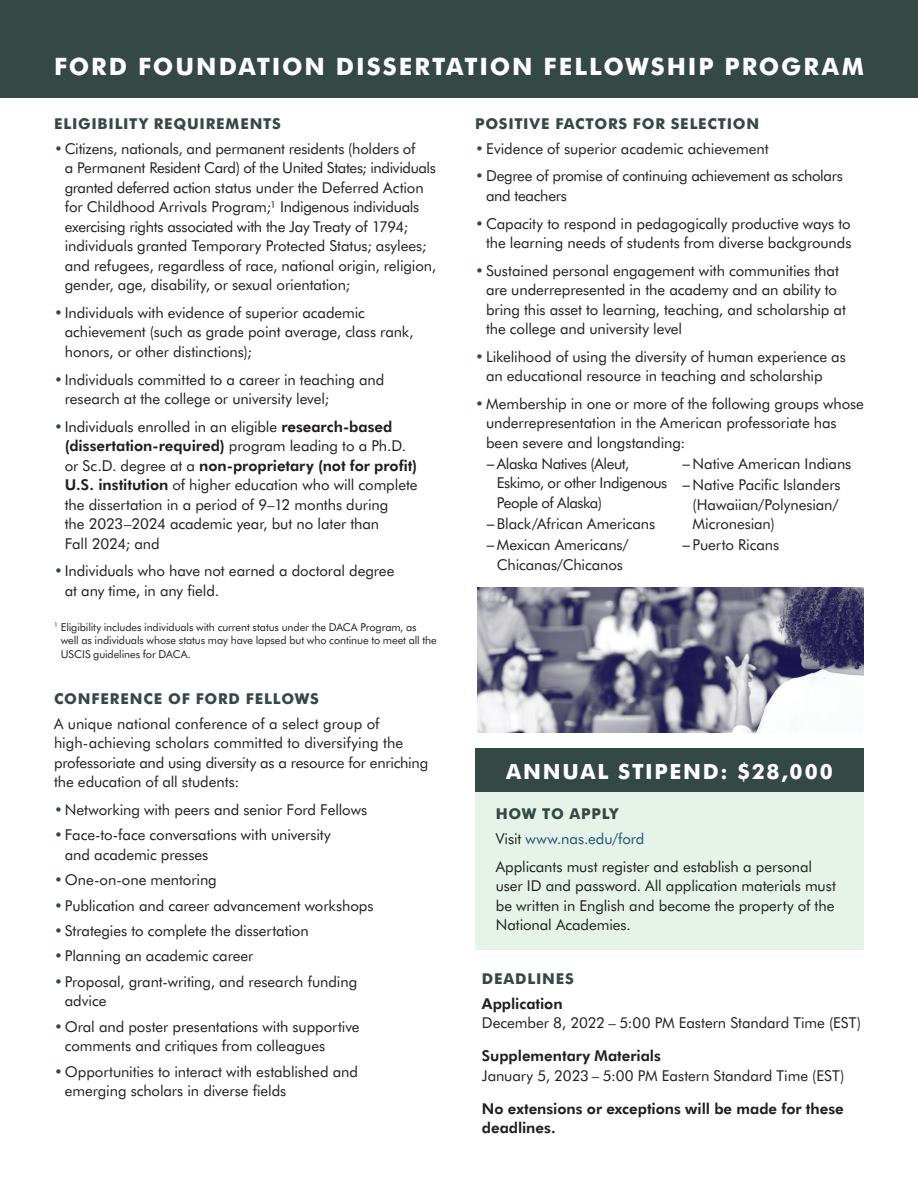
<style>
.page{position:relative;width:918px;height:1188px;background:#fff}
.page>*{position:absolute;margin:0;border:0;box-sizing:border-box;transform-origin:0 0}
.Back_-_Title{font:700 24px "Futura BT";letter-spacing:.08em;color:#fff}
.Back_-_Title-2{font:700 21px "Futura BT";letter-spacing:.085em;color:#fff}
.Back_-_Body_Copy{font:15px/19.5px "Futura BT";letter-spacing:-.005em;color:#231f20}
.Back_-_Subhead{font:700 15px "Futura BT";letter-spacing:.05em;color:#344846}
.Back_-_Body_Copy-2{font:15px/19.5px "Futura BT";letter-spacing:-.03em;color:#231f20}
.Back_-_Body_Copy-3{font:800 15px/19.5px "Futura BT";color:#231f20}
.Back_-_Body_Copy-4{font:15px "Futura BT";letter-spacing:-.005em;color:#1e5477}
.Back_-_Footnote{font:10.8px/13.5px "Futura BT";letter-spacing:-.01em;color:#231f20}
.s1{color:#344846}
.s2{font-weight:800}
.s3{font-family:"Helvetica Neue"}
.s4{color:#231f20}
</style>
<div class="page">
<div style="left:475px;top:792px;width:389px;height:158px;background:#e5f3e9"></div>
<div style="left:475px;top:749px;width:389px;height:43px;background:#344846"></div>
<div style="left:0;top:0;width:918px;height:97px;background:#344846"></div>
<img style="left:477px;top:587px;width:387px;height:146px">
<p class="Back_-_Title" style="left:54px;top:52px;width:812px">FORD FOUNDATION DISSERTATION FELLOWSHIP PROGRAM</p>
<p class="Back_-_Subhead" style="left:54px;top:114px;width:228px">ELIGIBILITY REQUIREMENTS</p>
<p class="Back_-_Body_Copy" style="left:65px;top:139px;width:373px;text-indent:-11px"><span class="s1">•</span>Citizens, nationals, and permanent residents (holders of<br>a Permanent Resident Card) of the United States; individuals granted deferred action status under the Deferred Action for Childhood Arrivals Program;¹ Indigenous individuals exercising rights associated with the Jay Treaty of 1794; individuals granted Temporary Protected Status; asylees; and refugees, regardless of race, national origin, religion, gender, age, disability, or sexual orientation;</p>
<p class="Back_-_Body_Copy" style="left:65px;top:303px;width:350px;text-indent:-11px"><span class="s1">•</span>Individuals with evidence of superior academic achievement (such as grade point average, class rank, honors, or other distinctions);</p>
<p class="Back_-_Body_Copy" style="left:65px;top:369px;width:321px;text-indent:-11px"><span class="s1">•</span>Individuals committed to a career in teaching and research at the college or university level;</p>
<p class="Back_-_Body_Copy" style="left:65px;top:416px;width:354px;text-indent:-11px"><span class="s1">•</span>Individuals enrolled in an eligible <span class="s2">research-based (dissertation-required)</span> program leading to a Ph.D. or Sc.D. degree at a <span class="s2">non-proprietary (not for profit)<br>U.S. institution</span> of higher education who will complete the dissertation in a period of 9–12 months during<br>the 2023–2024 academic year, but no later than<br>Fall 2024; and</p>
<p class="Back_-_Body_Copy" style="left:65px;top:561px;width:331px;text-indent:-11px"><span class="s1">•</span>Individuals who have not earned a doctoral degree at any time, in any field.</p>
<p class="Back_-_Footnote" style="left:61px;top:620px;width:378px;text-indent:-7px"><sup>1</sup> Eligibility includes individuals with current status under the DACA Program, as well as individuals whose status may have lapsed but who continue to meet all the<br>USCIS guidelines for DACA.</p>
<p class="Back_-_Subhead" style="left:54px;top:689px;width:266px">CONFERENCE OF FORD FELLOWS</p>
<p class="Back_-_Body_Copy" style="left:54px;top:713px;width:376px">A unique national conference of a select group of high-achieving scholars committed to diversifying the professoriate and using diversity as a resource for enriching the education of all students:</p>
<p class="Back_-_Body_Copy" style="left:54px;top:800px;width:315px"><span class="s1">•</span>Networking with peers and senior Ford Fellows</p>
<p class="Back_-_Body_Copy" style="left:65px;top:825px;width:268px;text-indent:-11px"><span class="s1">•</span>Face-to-face conversations with university and academic presses</p>
<p class="Back_-_Body_Copy" style="left:54px;top:870px;width:164px"><span class="s1">•</span>One-on-one mentoring</p>
<p class="Back_-_Body_Copy" style="left:54px;top:895px;width:321px"><span class="s1">•</span>Publication and career advancement workshops</p>
<p class="Back_-_Body_Copy" style="left:54px;top:921px;width:256px"><span class="s1">•</span>Strategies to complete the dissertation</p>
<p class="Back_-_Body_Copy" style="left:54px;top:946px;width:201px"><span class="s1">•</span>Planning an academic career</p>
<p class="Back_-_Body_Copy" style="left:65px;top:972px;width:294px;text-indent:-11px"><span class="s1">•</span>Proposal, grant-writing, and research funding advice</p>
<p class="Back_-_Body_Copy" style="left:65px;top:1017px;width:296px;text-indent:-11px"><span class="s1">•</span>Oral and poster presentations with supportive comments and critiques from colleagues</p>
<p class="Back_-_Body_Copy" style="left:65px;top:1062px;width:295px;text-indent:-11px"><span class="s1">•</span>Opportunities to interact with established and emerging scholars in diverse fields</p>
<p class="Back_-_Subhead" style="left:475px;top:114px;width:286px">POSITIVE FACTORS FOR SELECTION</p>
<p class="Back_-_Body_Copy" style="left:475px;top:139px;width:295px"><span class="s1">•</span>Evidence of superior academic achievement</p>
<p class="Back_-_Body_Copy" style="left:486px;top:166px;width:358px;text-indent:-11px"><span class="s1">•</span>Degree of promise of continuing achievement as scholars and teachers</p>
<p class="Back_-_Body_Copy" style="left:475px;top:213px;width:378px;text-align:right"><span class="s1">•</span>Capacity to respond in pedagogically productive ways to the learning needs of students from diverse backgrounds</p>
<p class="Back_-_Body_Copy" style="left:486px;top:260px;width:362px;text-indent:-11px"><span class="s1">•</span>Sustained personal engagement with communities that are underrepresented in the academy and an ability to bring this asset to learning, teaching, and scholarship at the college and university level</p>
<p class="Back_-_Body_Copy" style="left:486px;top:347px;width:361px;text-indent:-11px"><span class="s1">•</span>Likelihood of using the diversity of human experience as an educational resource in teaching and scholarship</p>
<p class="Back_-_Body_Copy" style="left:486px;top:394px;width:379px;text-indent:-11px"><span class="s1">•</span>Membership in one or more of the following groups whose underrepresentation in the American professoriate has been severe and longstanding:</p>
<p class="Back_-_Body_Copy-2" style="left:497px;top:454px;width:172px;text-indent:-11px"><span class="s3">−</span>Alaska Natives (Aleut,<br>Eskimo, or other Indigenous<br>People of Alaska)</p>
<p class="Back_-_Body_Copy" style="left:486px;top:514px;width:171px"><span class="s3">−</span>Black/African Americans</p>
<p class="Back_-_Body_Copy" style="left:486px;top:535px;width:144px;text-align:center"><span class="s3">−</span>Mexican Americans/<br>Chicanas/Chicanos</p>
<p class="Back_-_Body_Copy" style="left:682px;top:454px;width:171px"><span class="s3">−</span>Native American Indians</p>
<p class="Back_-_Body_Copy" style="left:693px;top:475px;width:150px;text-indent:-11px"><span class="s3">−</span>Native Pacific Islanders (Hawaiian/Polynesian/<br>Micronesian)</p>
<p class="Back_-_Body_Copy" style="left:682px;top:535px;width:99px"><span class="s3">−</span>Puerto Ricans</p>
<p class="Back_-_Title-2" style="left:506px;top:758px;width:328px">ANNUAL STIPEND: $28,000</p>
<p class="Back_-_Subhead" style="left:496px;top:805px;width:124px">HOW TO APPLY</p>
<p class="Back_-_Body_Copy-4" style="left:496px;top:830px;width:150px"><span class="s4">Visit</span> www.nas.edu/ford</p>
<p class="Back_-_Body_Copy" style="left:496px;top:857px;width:342px">Applicants must register and establish a personal user ID and password. All application materials must be written in English and become the property of the National Academies.</p>
<p class="Back_-_Subhead" style="left:482px;top:970px;width:94px">DEADLINES</p>
<p class="Back_-_Body_Copy" style="left:482px;top:994px;width:381px"><span class="s2">Application<br></span>December 8, 2022 – 5:00 PM Eastern Standard Time (EST)</p>
<p class="Back_-_Body_Copy" style="left:482px;top:1046px;width:364px"><span class="s2">Supplementary Materials<br></span>January 5, 2023 – 5:00 PM Eastern Standard Time (EST)</p>
<p class="Back_-_Body_Copy-3" style="left:482px;top:1099px;width:363px">No extensions or exceptions will be made for these deadlines.</p>
</div>
